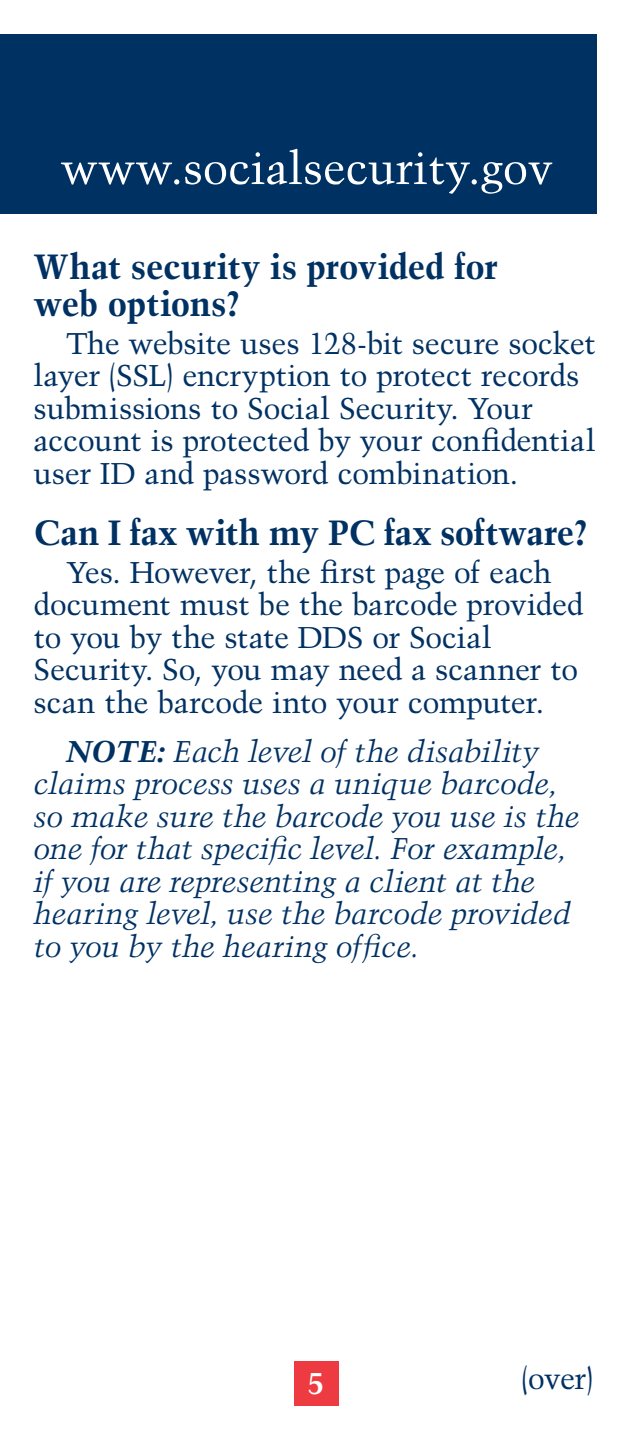
<style>
.page{position:relative;width:630px;height:1440px;background:#fff}
.page>*{position:absolute;margin:0;border:0;box-sizing:border-box;transform-origin:0 0}
.Header2{font:700 35px/37.5px "Trump Mediaeval";letter-spacing:-.01em;color:#003163}
.paragraph{font:30px/32.5px "Trump Mediaeval";letter-spacing:-.015em;color:#003163}
.Notes{font:italic 30px/32.5px "Trump Mediaeval";letter-spacing:-.015em;color:#003163}
.t1{font:700 30px "Trump Mediaeval";color:#fff}
.s1{font-weight:700}
</style>
<div class="page">
<div style="left:0;top:34px;width:596px;height:180px;background:#003163"></div>
<div style="left:294px;top:1361px;width:45px;height:45px;background:#ee3a41"></div>
<svg style="left:61px;top:149px;width:491px;height:45px"></svg>
<h2 class="Header2" style="left:34px;top:247px;width:466px">What security is provided for web options?</h2>
<p class="paragraph" style="left:34px;top:327px;width:564px;text-indent:32px">The website uses 128-bit secure socket layer (SSL) encryption to protect records submissions to Social Security. Your account is protected by your confidential user ID and password combination.</p>
<h2 class="Header2" style="left:34px;top:513px;width:556px">Can I fax with my PC fax software?</h2>
<p class="paragraph" style="left:34px;top:556px;width:551px;text-indent:32px">Yes. However, the first page of each document must be the barcode provided to you by the state DDS or Social Security. So, you may need a scanner to scan the barcode into your computer.</p>
<p class="Notes" style="left:34px;top:735px;width:547px;text-indent:32px"><span class="s1">NOTE:</span> Each level of the disability claims process uses a unique barcode, so make sure the barcode you use is the one for that specific level. For example, if you are representing a client at the hearing level, use the barcode provided to you by the hearing office.</p>
<p class="t1" style="left:308px;top:1365px;width:18px">5</p>
<p class="paragraph" style="left:521px;top:1362px;width:74px">(over)</p>
</div>
